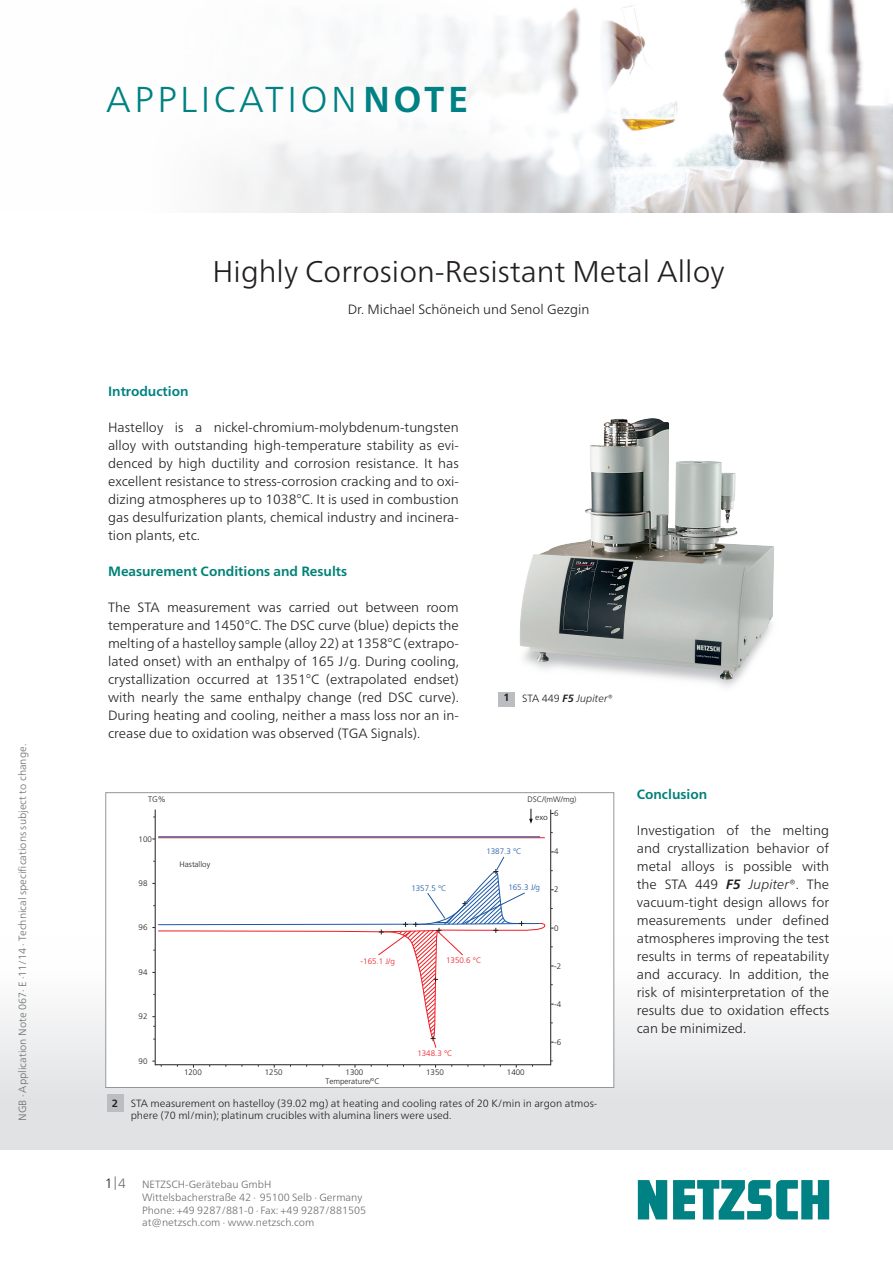
<style>
.page{position:relative;width:893px;height:1263px;background:#fff}
.page>*{position:absolute;margin:0;border:0;box-sizing:border-box;transform-origin:0 0}
.t1{font:300 36px "Frutiger Neue LTW1 G";letter-spacing:.095em;color:#008183}
.t2{font:300 30px "Frutiger Neue LTW1 G";color:#231f20}
.t3{font:300 13.5px/18px "Frutiger Neue LTW1 G";color:#231f20;text-align:justify}
.t4{font:700 13.5px "Frutiger Neue LTW1 G";color:#008177}
.t5{font:700 13.5px "Frutiger Neue LTW1 G";color:#008183}
.t6{font:300 13.5px "Frutiger Neue LTW1 G";color:#6c6d70}
.t7{font:300 10.5px/12.8px "Frutiger Neue LTW1 G";color:#6c6d70}
.t8{font:300 10.5px/12px "Frutiger Neue LTW1 G";color:#231f20}
.t9{font:700 10.5px "Frutiger Neue LTW1 G";color:#231f20}
.t10{font:300 7.95px "Frutiger LT Pro";color:#231f20}
.t11{font:300 7.95px "Frutiger LT Pro";color:#ee1d23}
.t12{font:300 7.95px "Frutiger LT Pro";color:#1c57a5}
.t13{font:300 7.95px "Frutiger Neue LTW1 G";color:#0b0f0f}
.s1{font-weight:700}
.s2{font-weight:700;font-style:italic}
.s3{font-style:italic}
.s4{color:#231f20}
</style>
<div class="page">
<img style="left:219px;top:0;width:674px;height:212px">
<svg style="left:638px;top:1180px;width:191px;height:39px"></svg>
<div style="left:107px;top:1094px;width:16px;height:17px;background:#bcbdc0"></div>
<hr style="left:155px;top:1064px;width:396px;height:1px;background:#231f20">
<svg style="left:529px;top:809px;width:4px;height:15px"></svg>
<hr style="left:550px;top:809px;width:1px;height:256px;background:#231f20">
<hr style="left:155px;top:809px;width:1px;height:256px;background:#231f20">
<hr style="left:158px;top:837px;width:387px;height:1px;background:#ec1d25">
<svg style="left:152px;top:856px;width:389px;height:192px"></svg>
<hr style="left:158px;top:836px;width:382px;height:1px;background:#1c57a5">
<div style="left:105px;top:792px;width:509px;height:296px;border:1px solid #939598"></div>
<div style="left:498px;top:689px;width:17px;height:17px;background:#bcbdc0"></div>
<img style="left:498px;top:418px;width:276px;height:274px">
<p class="t7" style="left:16px;top:1121px;width:378px;rotate:-90deg">NGB · Application Note 067· E ·11/14 · Technical specifications subject to change.</p>
<h1 class="t1" style="left:106px;top:78px;width:363px">APPLICATION<span class="s1">NOTE</span></h1>
<h2 class="t2" style="left:213px;top:254px;width:513px">Highly Corrosion-Resistant Metal Alloy</h2>
<p class="t3" style="left:348px;top:300px;width:243px">Dr. Michael Schöneich und Senol Gezgin</p>
<p class="t5" style="left:108px;top:383px;width:82px">Introduction</p>
<p class="t3" style="left:108px;top:418px;width:352px">Hastelloy is a nickel-chromium-molybdenum-tungsten alloy with outstanding high-temperature stability as evi&shy;denced by high ductility and corrosion resistance. It has excellent resistance to stress-corrosion cracking and to oxi&shy;dizing atmospheres up to 1038°C. It is used in combustion gas desulfurization plants, chemical industry and incinera&shy;tion plants, etc.</p>
<p class="t4" style="left:108px;top:563px;width:241px">Measurement Conditions and Results</p>
<p class="t3" style="left:108px;top:598px;width:352px">The STA measurement was carried out between room temperature and 1450°C. The DSC curve (blue) depicts the melting of a hastelloy sample (alloy 22) at 1358°C (extrapo&shy;lated onset) with an enthalpy of 165 J/g. During cooling, crystallization occurred at 1351°C (extrapolated endset) with nearly the same enthalpy change (red DSC curve).<br>During heating and cooling, neither a mass loss nor an in&shy;crease due to oxidation was observed (TGA Signals).</p>
<p class="t10" style="left:148px;top:794px;width:19px">TG%</p>
<p class="t10" style="left:139px;top:834px;width:15px">100</p>
<p class="t8" style="left:503px;top:692px;width:111px"><span class="s1">1</span> STA 449 <span class="s2">F5</span> <span class="s3">Jupiter</span>®</p>
<p class="t10" style="left:527px;top:794px;width:50px">DSC/(mW/mg)</p>
<p class="t13" style="left:535px;top:812px;width:14px">exo</p>
<p class="t10" style="left:554px;top:809px;width:6px">6</p>
<p class="t9" style="left:112px;top:1097px;width:8px">2</p>
<p class="t10" style="left:139px;top:879px;width:10px">98</p>
<p class="t10" style="left:139px;top:923px;width:10px">96</p>
<p class="t10" style="left:139px;top:968px;width:10px">94</p>
<p class="t10" style="left:139px;top:1012px;width:10px">92</p>
<p class="t10" style="left:139px;top:1056px;width:10px">90</p>
<p class="t10" style="left:180px;top:859px;width:32px">Hastalloy</p>
<p class="t12" style="left:411px;top:884px;width:37px">1357.5 °C</p>
<p class="t12" style="left:486px;top:847px;width:37px">1387.3 °C</p>
<p class="t12" style="left:508px;top:883px;width:33px">165.3 J/g</p>
<p class="t11" style="left:361px;top:956px;width:36px">-165.1 J/g</p>
<p class="t11" style="left:446px;top:956px;width:37px">1350.6 °C</p>
<p class="t11" style="left:417px;top:1048px;width:37px">1348.3 °C</p>
<p class="t10" style="left:184px;top:1068px;width:19px">1200</p>
<p class="t10" style="left:346px;top:1068px;width:19px">1300</p>
<p class="t10" style="left:426px;top:1068px;width:19px">1350</p>
<p class="t10" style="left:507px;top:1068px;width:19px">1400</p>
<p class="t10" style="left:265px;top:1068px;width:19px">1250</p>
<p class="t10" style="left:325px;top:1077px;width:56px">Temperature/°C</p>
<p class="t10" style="left:554px;top:847px;width:6px">4</p>
<p class="t10" style="left:554px;top:885px;width:6px">2</p>
<p class="t10" style="left:554px;top:923px;width:6px">0</p>
<p class="t10" style="left:554px;top:961px;width:9px">-2</p>
<p class="t10" style="left:554px;top:999px;width:9px">-4</p>
<p class="t10" style="left:554px;top:1037px;width:9px">-6</p>
<p class="t8" style="left:131px;top:1097px;width:468px">STA measurement on hastelloy (39.02 mg) at heating and cooling rates of 20 K/min in argon atmos&shy;phere (70 ml/min); platinum crucibles with alumina liners were used.</p>
<p class="t6" style="left:105px;top:1175px;width:23px"><span class="s4">1</span>|4</p>
<p class="t7" style="left:142px;top:1178px;width:226px">NETZSCH-Gerätebau GmbH Wittelsbacherstraße 42 ∙ 95100 Selb ∙ Germany Phone: +49 9287/881-0 ∙ Fax: +49 9287/881505 at@netzsch.com ∙ www.netzsch.com</p>
<p class="t4" style="left:637px;top:786px;width:72px">Conclusion</p>
<p class="t3" style="left:637px;top:821px;width:194px">Investigation of the melting and crystallization behavior of metal alloys is possible with the STA 449 <span class="s2">F5</span> <span class="s3">Jupiter</span>®. The vacuum-tight design allows for measurements under defined atmospheres improving the test results in terms of repeatability and accuracy. In addition, the risk of misinterpretation of the results due to oxidation effects can be minimized.</p>
</div>
